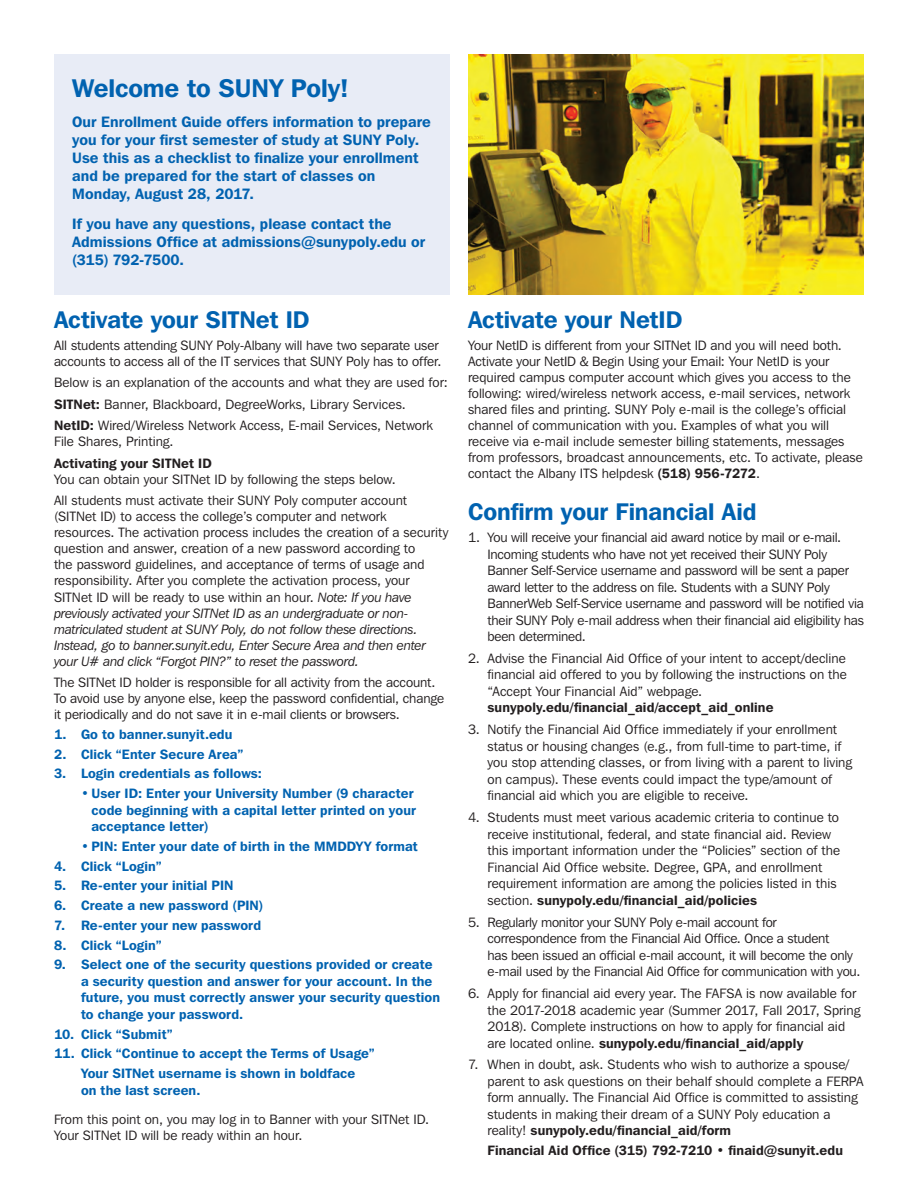
<style>
.page{position:relative;width:918px;height:1188px;background:#fff}
.page>*{position:absolute;margin:0;border:0;box-sizing:border-box;transform-origin:0 0}
.t1{font:600 25.5px "Franklin Gothic IT Cby BT";letter-spacing:-.005em;color:#0162b0}
.t2{font:600 24px "Franklin Gothic IT Cby BT";letter-spacing:-.005em;color:#0162b0}
.t3{font:600 15px/18px "Franklin Gothic IT Cby BT";letter-spacing:.005em;color:#0162b0}
.t4{font:13.5px/16.5px "Franklin Gothic IT Cby BT";color:#231f20}
.t5{font:600 13.5px/16.5px "Franklin Gothic IT Cby BT";letter-spacing:.01em;color:#0162b0}
.t6{font:600 13.5px "Franklin Gothic IT Cby BT";letter-spacing:.01em;color:#231f20}
.s1{font-weight:600}
.s2{font-style:italic}
</style>
<div class="page">
<div style="left:54px;top:54px;width:396px;height:241px;background:#e8ecf6"></div>
<img style="left:468px;top:54px;width:396px;height:241px">
<p class="t1" style="left:72px;top:72px;width:278px">Welcome to SUNY Poly!</p>
<p class="t3" style="left:72px;top:113px;width:360px">Our Enrollment Guide offers information to prepare you for your first semester of study at SUNY Poly.<br>Use this as a checklist to finalize your enrollment and be prepared for the start of classes on Monday, August 28, 2017.</p>
<p class="t3" style="left:72px;top:215px;width:355px">If you have any questions, please contact the<br>Admissions Office at admissions@sunypoly.edu or (315) 792-7500.</p>
<p class="t2" style="left:54px;top:305px;width:257px">Activate your SITNet ID</p>
<p class="t4" style="left:54px;top:337px;width:389px;line-height:16px">All students attending SUNY Poly-Albany will have two separate user accounts to access all of the IT services that SUNY Poly has to offer.</p>
<p class="t4" style="left:54px;top:374px;width:395px">Below is an explanation of the accounts and what they are used for:</p>
<p class="t4" style="left:54px;top:396px;width:353px"><span class="s1">SITNet:</span> Banner, Blackboard, DegreeWorks, Library Services.</p>
<p class="t4" style="left:54px;top:417px;width:380px;line-height:16px"><span class="s1">NetID:</span> Wired/Wireless Network Access, E-mail Services, Network<br>File Shares, Printing.</p>
<p class="t4" style="left:54px;top:455px;width:343px;line-height:16px"><span class="s1">Activating your SITNet ID<br></span>You can obtain your SITNet ID by following the steps below.</p>
<p class="t4" style="left:54px;top:492px;width:396px;line-height:16px">All students must activate their SUNY Poly computer account (SITNet ID) to access the college’s computer and network resources. The activation process includes the creation of a security question and answer, creation of a new password according to<br>the password guidelines, and acceptance of terms of usage and responsibility. After you complete the activation process, your SITNet ID will be ready to use within an hour. <span class="s2">Note: If you have previously activated your SITNet ID as an undergraduate or non&shy;matriculated student at SUNY Poly, do not follow these directions.<br>Instead, go to banner.sunyit.edu, Enter Secure Area and then enter your U# and click “Forgot PIN?” to reset the password.</span></p>
<p class="t4" style="left:54px;top:674px;width:392px;line-height:16px">The SITNet ID holder is responsible for all activity from the account.<br>To avoid use by anyone else, keep the password confidential, change it periodically and do not save it in e-mail clients or browsers.</p>
<p class="t5" style="left:54px;top:726px;width:180px">1. Go to banner.sunyit.edu</p>
<p class="t5" style="left:54px;top:745px;width:191px">2. Click “Enter Secure Area”</p>
<p class="t5" style="left:54px;top:765px;width:209px">3. Login credentials as follows:</p>
<p class="t5" style="left:92px;top:785px;width:326px;text-indent:-10px">• User ID: Enter your University Number (9 character code beginning with a capital letter printed on your acceptance letter)</p>
<p class="t5" style="left:81px;top:838px;width:338px">• PIN: Enter your date of birth in the MMDDYY format</p>
<p class="t5" style="left:54px;top:857px;width:109px">4. Click “Login”</p>
<p class="t5" style="left:54px;top:877px;width:181px">5. Re-enter your initial PIN</p>
<p class="t5" style="left:54px;top:897px;width:211px">6. Create a new password (PIN)</p>
<p class="t5" style="left:54px;top:917px;width:209px">7. Re-enter your new password</p>
<p class="t5" style="left:54px;top:936px;width:109px">8. Click “Login”</p>
<p class="t5" style="left:81px;top:956px;width:361px;text-indent:-27px">9. Select one of the security questions provided or create a security question and answer for your account. In the future, you must correctly answer your security question to change your password.</p>
<p class="t5" style="left:54px;top:1025px;width:120px">10. Click “Submit”</p>
<p class="t5" style="left:54px;top:1045px;width:322px">11. Click “Continue to accept the Terms of Usage”</p>
<p class="t5" style="left:81px;top:1065px;width:276px">Your SITNet username is shown in boldface on the last screen.</p>
<p class="t4" style="left:54px;top:1111px;width:377px;line-height:16px">From this point on, you may log in to Banner with your SITNet ID.<br>Your SITNet ID will be ready within an hour.</p>
<p class="t2" style="left:468px;top:305px;width:216px">Activate your NetID</p>
<p class="t4" style="left:468px;top:337px;width:396px;line-height:16px">Your NetID is different from your SITNet ID and you will need both.<br>Activate your NetID &amp; Begin Using your Email: Your NetID is your required campus computer account which gives you access to the following: wired/wireless network access, e-mail services, network shared files and printing. SUNY Poly e-mail is the college’s official channel of communication with you. Examples of what you will receive via e-mail include semester billing statements, messages from professors, broadcast announcements, etc. To activate, please contact the Albany ITS helpdesk <span class="s1">(518) 956-7272</span>.</p>
<p class="t2" style="left:468px;top:497px;width:290px">Confirm your Financial Aid</p>
<p class="t4" style="left:488px;top:529px;width:378px;text-indent:-20px">1. You will receive your financial aid award notice by mail or e-mail.<br>Incoming students who have not yet received their SUNY Poly Banner Self-Service username and password will be sent a paper award letter to the address on file. Students with a SUNY Poly BannerWeb Self-Service username and password will be notified via their SUNY Poly e-mail address when their financial aid eligibility has been determined.</p>
<p class="t4" style="left:488px;top:650px;width:361px;text-indent:-20px">2. Advise the Financial Aid Office of your intent to accept/decline financial aid offered to you by following the instructions on the “Accept Your Financial Aid” webpage. <span class="s1">sunypoly.edu/financial_aid/accept_aid_online</span></p>
<p class="t4" style="left:488px;top:721px;width:366px;text-indent:-20px">3. Notify the Financial Aid Office immediately if your enrollment status or housing changes (e.g., from full-time to part-time, if you stop attending classes, or from living with a parent to living on campus). These events could impact the type/amount of financial aid which you are eligible to receive.</p>
<p class="t4" style="left:488px;top:809px;width:354px;text-indent:-20px">4. Students must meet various academic criteria to continue to receive institutional, federal, and state financial aid. Review this important information under the “Policies” section of the Financial Aid Office website. Degree, GPA, and enrollment requirement information are among the policies listed in this section. <span class="s1">sunypoly.edu/financial_aid/policies</span></p>
<p class="t4" style="left:488px;top:914px;width:375px;text-indent:-20px">5. Regularly monitor your SUNY Poly e-mail account for correspondence from the Financial Aid Office. Once a student<br>has been issued an official e-mail account, it will become the only e-mail used by the Financial Aid Office for communication with you.</p>
<p class="t4" style="left:488px;top:985px;width:374px;text-indent:-20px">6. Apply for financial aid every year. The FAFSA is now available for the 2017-2018 academic year (Summer 2017, Fall 2017, Spring 2018). Complete instructions on how to apply for financial aid are located online. <span class="s1">sunypoly.edu/financial_aid/apply</span></p>
<p class="t4" style="left:488px;top:1056px;width:378px;text-indent:-20px">7. When in doubt, ask. Students who wish to authorize a spouse/ parent to ask questions on their behalf should complete a FERPA form annually. The Financial Aid Office is committed to assisting students in making their dream of a SUNY Poly education a reality! <span class="s1">sunypoly.edu/financial_aid/form</span></p>
<p class="t6" style="left:488px;top:1142px;width:357px">Financial Aid Office (315) 792-7210 • finaid@sunyit.edu</p>
</div>
